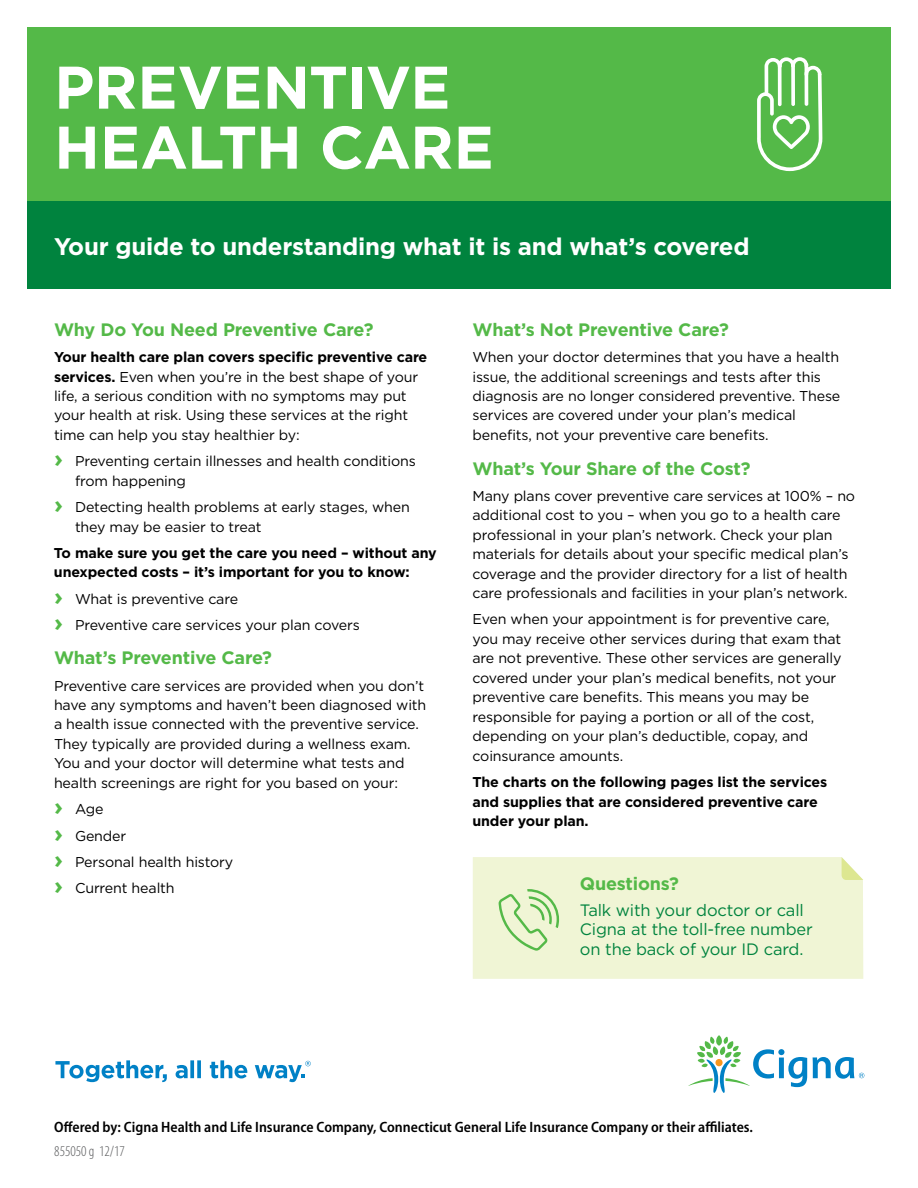
<style>
.page{position:relative;width:918px;height:1188px;background:#fff}
.page>*{position:absolute;margin:0;border:0;box-sizing:border-box;transform-origin:0 0}
.t1{font:700 60px/60px "Gotham";letter-spacing:-.01em;color:#fff}
.t2{font:700 24px "Gotham";letter-spacing:-.01em;color:#fff}
.t3{font:700 18px "Gotham";letter-spacing:-.01em;color:#54b948}
.t4{font:16.5px/19.5px "Gotham";letter-spacing:-.01em;color:#00833e}
.t5{font:600 semi-condensed 15px "Myriad Pro";color:#000}
.t6{font:300 condensed 15px "Myriad Pro";color:#58595b}
.t7{font:14.25px/19.5px "Gotham";letter-spacing:-.01em;color:#000}
.t8{font:700 14.25px/19.5px "Gotham";letter-spacing:-.01em;color:#000}
.s1{font-weight:700}
.s2{font-weight:700;font-size:24px;color:#54b948}
</style>
<div class="page">
<div style="left:473px;top:857px;width:390px;height:122px;background:#f0f5d5"></div>
<svg style="left:842px;top:857px;width:21px;height:23px"></svg>
<div style="left:27px;top:27px;width:864px;height:262px;background:#54b948"></div>
<div style="left:27px;top:202px;width:864px;height:87px;background:#00833e"></div>
<svg style="left:55px;top:1060px;width:112px;height:22px"></svg>
<svg style="left:176px;top:1060px;width:25px;height:18px"></svg>
<svg style="left:210px;top:1060px;width:37px;height:18px"></svg>
<svg style="left:255px;top:1061px;width:56px;height:21px"></svg>
<svg style="left:688px;top:1035px;width:176px;height:58px"></svg>
<svg style="left:757px;top:57px;width:65px;height:114px"></svg>
<svg style="left:499px;top:889px;width:60px;height:62px"></svg>
<h1 class="t1" style="left:54px;top:57px;width:441px">PREVENTIVE<br>HEALTH CARE</h1>
<h2 class="t2" style="left:54px;top:231px;width:697px">Your guide to understanding what it is and what’s covered</h2>
<p class="t3" style="left:54px;top:317px;width:321px">Why Do You Need Preventive Care?</p>
<p class="t7" style="left:54px;top:347px;width:375px"><span class="s1">Your health care plan covers specific preventive care services.</span> Even when you’re in the best shape of your life, a serious condition with no symptoms may put your health at risk. Using these services at the right time can help you stay healthier by:</p>
<p class="t7" style="left:75px;top:451px;width:342px;text-indent:-21px"><span class="s2">›</span> Preventing certain illnesses and health conditions from happening</p>
<p class="t7" style="left:75px;top:497px;width:336px;text-indent:-21px"><span class="s2">›</span> Detecting health problems at early stages, when they may be easier to treat</p>
<p class="t8" style="left:54px;top:543px;width:384px">To make sure you get the care you need – without any unexpected costs – it’s important for you to know:</p>
<p class="t7" style="left:54px;top:585px;width:307px;line-height:26.2px"><span class="s2">›</span> What is preventive care<br><span class="s2">›</span> Preventive care services your plan covers</p>
<p class="t3" style="left:54px;top:646px;width:220px">What’s Preventive Care?</p>
<p class="t7" style="left:54px;top:675px;width:374px">Preventive care services are provided when you don’t have any symptoms and haven’t been diagnosed with a health issue connected with the preventive service.<br>They typically are provided during a wellness exam.<br>You and your doctor will determine what tests and health screenings are right for you based on your:</p>
<p class="t7" style="left:54px;top:796px;width:181px;line-height:26.2px"><span class="s2">›</span> Age<br><span class="s2">›</span> Gender<br><span class="s2">›</span> Personal health history <span class="s2">›</span> Current health</p>
<p class="t3" style="left:472px;top:317px;width:258px">What’s Not Preventive Care?</p>
<p class="t7" style="left:472px;top:347px;width:369px">When your doctor determines that you have a health issue, the additional screenings and tests after this diagnosis are no longer considered preventive. These services are covered under your plan’s medical benefits, not your preventive care benefits.</p>
<p class="t3" style="left:472px;top:456px;width:280px">What’s Your Share of the Cost?</p>
<p class="t7" style="left:472px;top:486px;width:384px">Many plans cover preventive care services at 100% – no additional cost to you – when you go to a health care professional in your plan’s network. Check your plan materials for details about your specific medical plan’s coverage and the provider directory for a list of health care professionals and facilities in your plan’s network.</p>
<p class="t7" style="left:472px;top:609px;width:371px">Even when your appointment is for preventive care, you may receive other services during that exam that are not preventive. These other services are generally covered under your plan’s medical benefits, not your preventive care benefits. This means you may be responsible for paying a portion or all of the cost, depending on your plan’s deductible, copay, and coinsurance amounts.</p>
<p class="t8" style="left:472px;top:772px;width:356px">The charts on the following pages list the services and supplies that are considered preventive care under your plan.</p>
<p class="t3" style="left:580px;top:871px;width:101px">Questions?</p>
<p class="t4" style="left:580px;top:900px;width:234px">Talk with your doctor or call<br>Cigna at the toll-free number on the back of your ID card.</p>
<p class="t5" style="left:54px;top:1119px;width:700px">Offered by: Cigna Health and Life Insurance Company, Connecticut General Life Insurance Company or their affiliates.</p>
<p class="t6" style="left:54px;top:1143px;width:72px">855050 g 12/17</p>
</div>
